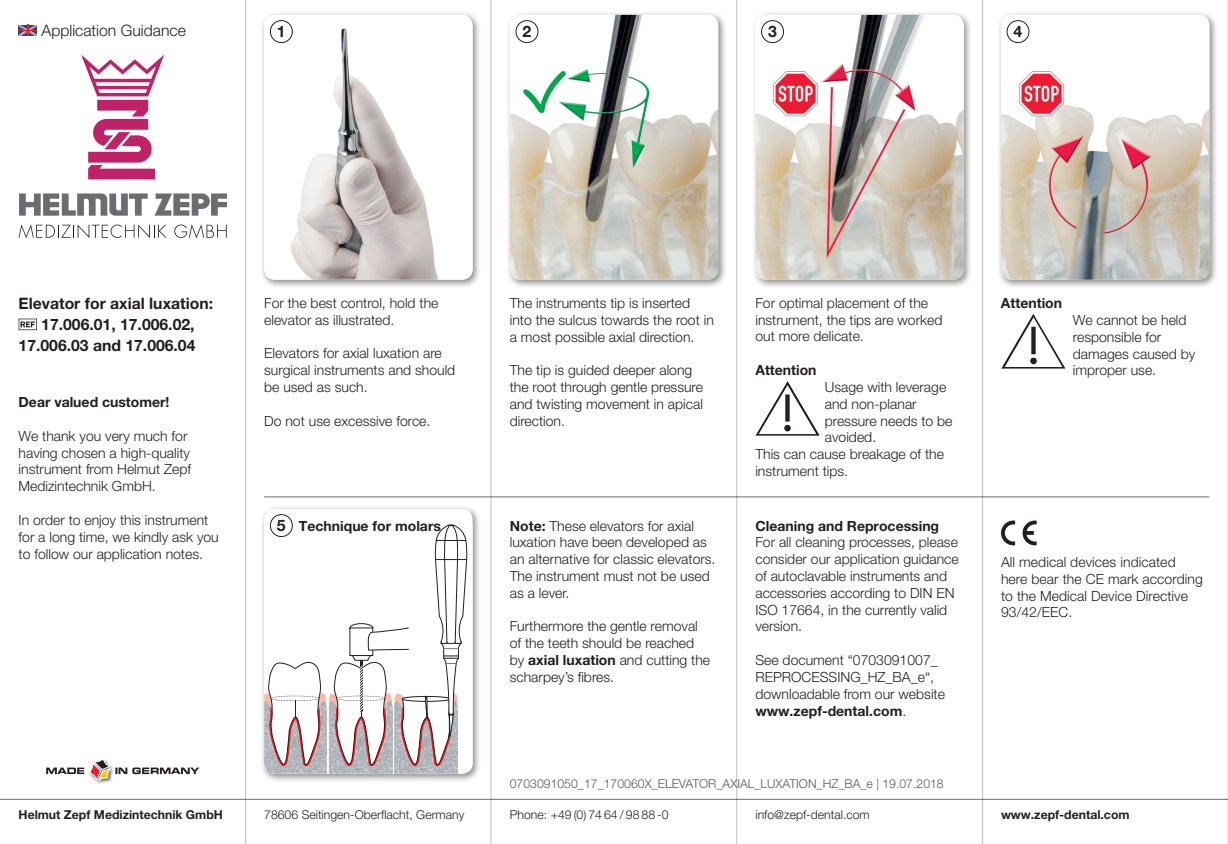
<style>
.page{position:relative;width:1228px;height:844px;background:#fff}
.page>*{position:absolute;margin:0;border:0;box-sizing:border-box;transform-origin:0 0}
.t1{font:700 15.75px "Helvetica Neue LT Pro";color:#231f20}
.t2{font:300 15.75px "Helvetica Neue LT Pro";color:#231f20}
.t3{font:300 14px/16.8px "Helvetica Neue LT Pro";color:#231f20}
.t4{font:700 14px "Helvetica Neue LT Pro";color:#231f20}
.t5{font:300 12.25px "Helvetica Neue LT Pro";color:#231f20}
.t6{font:300 12.25px "Helvetica Neue LT Pro";color:#57585a}
.t7{font:700 12.25px "Helvetica Neue LT Pro";color:#231f20}
.s1{font-weight:700}
.s2{font-size:15.75px}
</style>
<div class="page">
<svg style="left:81px;top:55px;width:83px;height:124px"></svg>
<svg style="left:19px;top:224px;width:148px;height:14px"></svg>
<svg style="left:174px;top:224px;width:53px;height:14px"></svg>
<svg style="left:19px;top:193px;width:129px;height:23px"></svg>
<svg style="left:154px;top:193px;width:73px;height:23px"></svg>
<hr style="left:0;top:798px;width:1228px;height:1px;background:#6c6d70">
<hr style="left:264px;top:496px;width:945px;height:1px;background:#6c6d70">
<svg style="left:19px;top:25px;width:18px;height:11px"></svg>
<svg style="left:19px;top:318px;width:18px;height:13px"></svg>
<div style="left:260px;top:11px;width:222px;height:277px;background:#231f20;opacity:.5"></div>
<img style="left:264px;top:15px;width:208px;height:264px">
<div style="left:270px;top:21px;width:22px;height:22px;background:#fff;border-radius:50%"></div>
<div style="left:270px;top:20px;width:23px;height:23px;border:1px solid #231f20;border-radius:50%"></div>
<div style="left:505px;top:11px;width:222px;height:277px;background:#231f20;opacity:.5"></div>
<img style="left:510px;top:15px;width:208px;height:264px">
<div style="left:516px;top:21px;width:22px;height:22px;background:#fff;border-radius:50%"></div>
<div style="left:515px;top:20px;width:23px;height:23px;border:1px solid #231f20;border-radius:50%"></div>
<div style="left:751px;top:11px;width:222px;height:277px;background:#231f20;opacity:.5"></div>
<img style="left:755px;top:15px;width:209px;height:264px">
<div style="left:761px;top:21px;width:22px;height:22px;background:#fff;border-radius:50%"></div>
<div style="left:761px;top:20px;width:23px;height:23px;border:1px solid #231f20;border-radius:50%"></div>
<div style="left:997px;top:11px;width:221px;height:277px;background:#231f20;opacity:.5"></div>
<img style="left:1001px;top:15px;width:208px;height:264px">
<div style="left:1007px;top:21px;width:22px;height:22px;background:#fff;border-radius:50%"></div>
<div style="left:1006px;top:20px;width:23px;height:23px;border:1px solid #231f20;border-radius:50%"></div>
<div style="left:260px;top:504px;width:222px;height:278px;background:#231f20;opacity:.5"></div>
<div style="left:264px;top:508px;width:209px;height:265px;background:#fff;border-radius:11px"></div>
<svg style="left:264px;top:524px;width:203px;height:249px"></svg>
<div style="left:270px;top:514px;width:22px;height:22px;background:#fff;border-radius:50%"></div>
<div style="left:270px;top:514px;width:23px;height:23px;border:1px solid #231f20;border-radius:50%"></div>
<svg style="left:1001px;top:520px;width:14px;height:25px"></svg>
<svg style="left:1022px;top:520px;width:14px;height:25px"></svg>
<img style="left:756px;top:381px;width:63px;height:54px">
<img style="left:1001px;top:314px;width:64px;height:54px">
<div style="left:89px;top:757px;width:26px;height:27px;background:#231f20;opacity:.75"></div>
<svg style="left:46px;top:758px;width:153px;height:22px"></svg>
<hr style="left:245px;top:0;width:1px;height:843px;background:#231f20">
<hr style="left:491px;top:0;width:1px;height:843px;background:#231f20">
<hr style="left:736px;top:0;width:1px;height:843px;background:#231f20">
<hr style="left:982px;top:0;width:1px;height:843px;background:#231f20">
<hr style="left:1227px;top:0;width:1px;height:843px;background:#231f20">
<p class="t2" style="left:41px;top:21px;width:146px">Application Guidance</p>
<p class="t1" style="left:277px;top:22px;width:10px">1</p>
<p class="t1" style="left:522px;top:22px;width:10px">2</p>
<p class="t1" style="left:768px;top:22px;width:10px">3</p>
<p class="t1" style="left:1013px;top:22px;width:10px">4</p>
<p class="t3" style="left:264px;top:294px;width:176px">For the best control, hold the elevator as illustrated.</p>
<p class="t3" style="left:264px;top:344px;width:193px">Elevators for axial luxation are surgical instruments and should be used as such.</p>
<p class="t3" style="left:264px;top:412px;width:168px">Do not use excessive force.</p>
<p class="t3" style="left:510px;top:294px;width:206px">The instruments tip is inserted into the sulcus towards the root in a most possible axial direction.</p>
<p class="t3" style="left:510px;top:361px;width:195px">The tip is guided deeper along the root through gentle pressure and twisting movement in apical direction.</p>
<p class="t1" style="left:19px;top:294px;width:196px">Elevator for axial luxation:</p>
<p class="t1" style="left:41px;top:315px;width:155px">17.006.01, 17.006.02,</p>
<p class="t1" style="left:19px;top:336px;width:178px">17.006.03 and 17.006.04</p>
<p class="t4" style="left:19px;top:393px;width:152px">Dear valued customer!</p>
<p class="t3" style="left:19px;top:427px;width:174px">We thank you very much for having chosen a high-quality instrument from Helmut Zepf<br>Medizintechnik GmbH.</p>
<p class="t3" style="left:19px;top:511px;width:202px">In order to enjoy this instrument for a long time, we kindly ask you to follow our application notes.</p>
<p class="t3" style="left:510px;top:516px;width:207px"><span class="s1">Note:</span> These elevators for axial luxation have been developed as an alternative for classic elevators.<br>The instrument must not be used as a lever.</p>
<p class="t3" style="left:510px;top:617px;width:202px">Furthermore the gentle removal of the teeth should be reached by <span class="s1">axial luxation</span> and cutting the scharpey’s fibres.</p>
<p class="t4" style="left:277px;top:516px;width:165px"><span class="s2">5</span> Technique for molars</p>
<p class="t3" style="left:755px;top:294px;width:188px">For optimal placement of the instrument, the tips are worked out more delicate.</p>
<p class="t4" style="left:755px;top:361px;width:63px">Attention</p>
<p class="t3" style="left:825px;top:378px;width:123px">Usage with leverage</p>
<p class="t3" style="left:825px;top:395px;width:93px">and non-planar</p>
<p class="t3" style="left:825px;top:412px;width:129px">pressure needs to be</p>
<p class="t3" style="left:825px;top:428px;width:53px">avoided.</p>
<p class="t3" style="left:755px;top:445px;width:190px">This can cause breakage of the</p>
<p class="t3" style="left:755px;top:462px;width:94px">instrument tips.</p>
<p class="t3" style="left:755px;top:516px;width:205px"><span class="s1">Cleaning and Reprocessing<br></span>For all cleaning processes, please consider our application guidance of autoclavable instruments and accessories according to DIN EN<br>ISO 17664, in the currently valid version.</p>
<p class="t3" style="left:755px;top:651px;width:191px">See document “0703091007_<br>REPROCESSING_HZ_BA_e“, downloadable from our website <span class="s1">www.zepf-dental.com</span>.</p>
<p class="t6" style="left:510px;top:775px;width:435px">0703091050_17_170060X_ELEVATOR_AXIAL_LUXATION_HZ_BA_e | 19.07.2018</p>
<p class="t4" style="left:1001px;top:294px;width:63px">Attention</p>
<p class="t3" style="left:1073px;top:311px;width:124px">We cannot be held responsible for damages caused by improper use.</p>
<p class="t3" style="left:1001px;top:553px;width:203px">All medical devices indicated here bear the CE mark according to the Medical Device Directive<br>93/42/EEC.</p>
<p class="t7" style="left:19px;top:807px;width:206px">Helmut Zepf Medizintechnik GmbH</p>
<p class="t5" style="left:264px;top:807px;width:202px">78606 Seitingen-Oberflacht, Germany</p>
<p class="t5" style="left:510px;top:807px;width:160px">Phone: +49 (0) 74 64 / 98 88 -0</p>
<p class="t5" style="left:755px;top:807px;width:116px">info@zepf-dental.com</p>
<p class="t7" style="left:1001px;top:807px;width:130px">www.zepf-dental.com</p>
</div>
